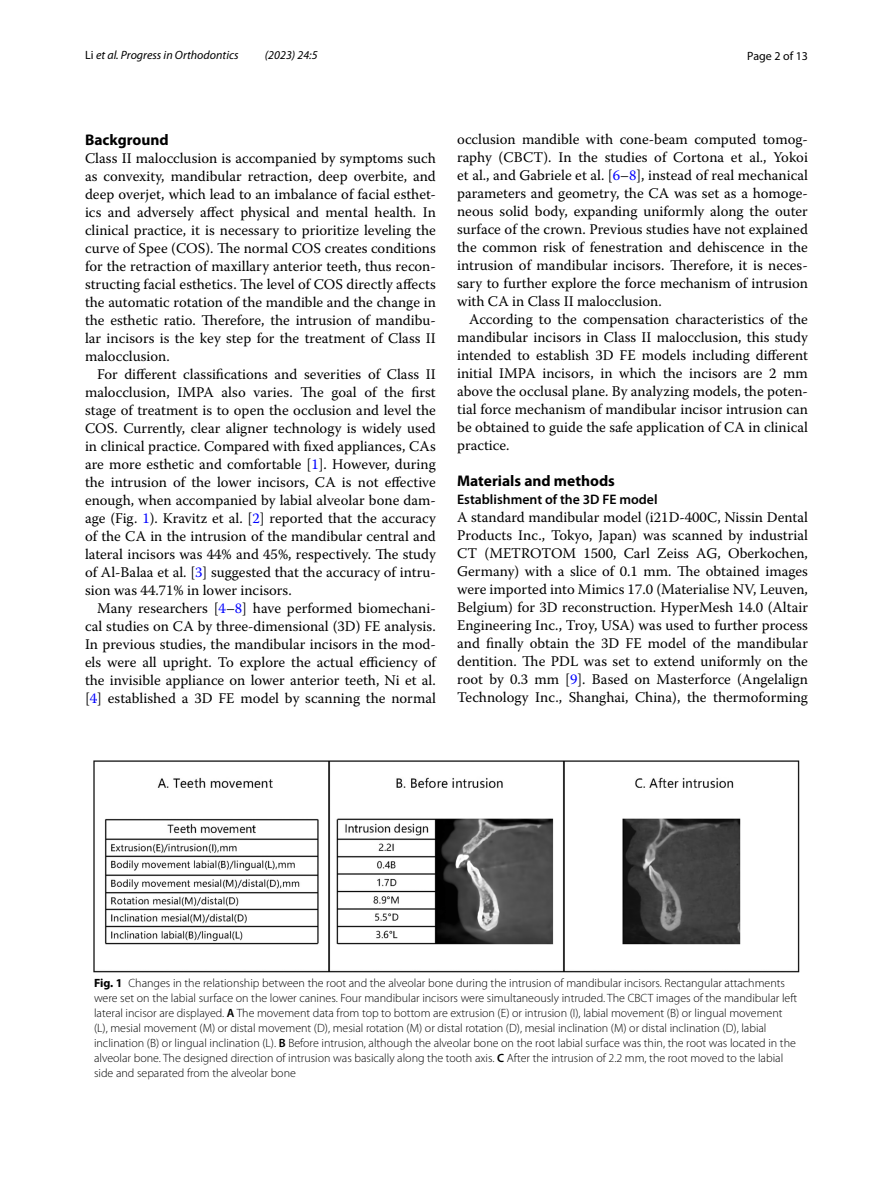
<style>
.page{position:relative;width:893px;height:1187px;background:#fff}
.page>*{position:absolute;margin:0;border:0;box-sizing:border-box;transform-origin:0 0}
.t1{font:700 15.45px "Myriad Pro";color:#000}
.t2{font:14.7px/18px "Warnock Pro";color:#000;text-align:justify}
.t3{font:600 13.8px "Myriad Pro";color:#000}
.t4{font:300 12px/15px "Myriad Pro";color:#000}
.t5{font:italic 12px "Myriad Pro";color:#000}
.t6{font:12px "Myriad Pro";color:#000}
.s1{font-style:normal}
.s2{color:#00f}
.s3{font-weight:700}
.s4{font-weight:600}
</style>
<div class="page">
<img style="left:94px;top:760px;width:705px;height:212px">
<p class="t5" style="left:85px;top:48px;width:155px"><span class="s1">Li</span> et al. Progress in Orthodontics</p>
<p class="t5" style="left:265px;top:48px;width:54px">(2023) 24:5</p>
<p class="t6" style="left:747px;top:48px;width:62px">Page 2 of 13</p>
<p class="t1" style="left:85px;top:129px;width:85px">Background</p>
<p class="t2" style="left:85px;top:148px;width:352px">Class II malocclusion is accompanied by symptoms such as convexity, mandibular retraction, deep overbite, and deep overjet, which lead to an imbalance of facial esthet&shy;ics and adversely affect physical and mental health. In clinical practice, it is necessary to prioritize leveling the curve of Spee (COS). The normal COS creates conditions for the retraction of maxillary anterior teeth, thus recon&shy;structing facial esthetics. The level of COS directly affects the automatic rotation of the mandible and the change in the esthetic ratio. Therefore, the intrusion of mandibu&shy;lar incisors is the key step for the treatment of Class II malocclusion.</p>
<p class="t2" style="left:85px;top:364px;width:352px;text-indent:12px">For different classifications and severities of Class II malocclusion, IMPA also varies. The goal of the first stage of treatment is to open the occlusion and level the COS. Currently, clear aligner technology is widely used in clinical practice. Compared with fixed appliances, CAs are more esthetic and comfortable [<span class="s2">1</span>]. However, during the intrusion of the lower incisors, CA is not effective enough, when accompanied by labial alveolar bone dam&shy;age (Fig. <span class="s2">1</span>). Kravitz et al. [<span class="s2">2</span>] reported that the accuracy of the CA in the intrusion of the mandibular central and lateral incisors was 44% and 45%, respectively. The study of Al-Balaa et al. [<span class="s2">3</span>] suggested that the accuracy of intru&shy;sion was 44.71% in lower incisors.</p>
<p class="t2" style="left:85px;top:598px;width:352px;text-indent:12px">Many researchers [<span class="s2">4</span>–<span class="s2">8</span>] have performed biomechani&shy;cal studies on CA by three-dimensional (3D) FE analysis.<br>In previous studies, the mandibular incisors in the mod&shy;els were all upright. To explore the actual efficiency of the invisible appliance on lower anterior teeth, Ni et al. [<span class="s2">4</span>] established a 3D FE model by scanning the normal</p>
<p class="t2" style="left:457px;top:130px;width:352px">occlusion mandible with cone-beam computed tomog&shy;raphy (CBCT). In the studies of Cortona et al., Yokoi et al., and Gabriele et al. [<span class="s2">6</span>–<span class="s2">8</span>], instead of real mechanical parameters and geometry, the CA was set as a homoge&shy;neous solid body, expanding uniformly along the outer surface of the crown. Previous studies have not explained the common risk of fenestration and dehiscence in the intrusion of mandibular incisors. Therefore, it is neces&shy;sary to further explore the force mechanism of intrusion with CA in Class II malocclusion.</p>
<p class="t2" style="left:457px;top:310px;width:352px;text-indent:12px">According to the compensation characteristics of the mandibular incisors in Class II malocclusion, this study intended to establish 3D FE models including different initial IMPA incisors, in which the incisors are 2 mm above the occlusal plane. By analyzing models, the poten&shy;tial force mechanism of mandibular incisor intrusion can be obtained to guide the safe application of CA in clinical practice.</p>
<p class="t1" style="left:457px;top:470px;width:159px">Materials and methods</p>
<p class="t3" style="left:457px;top:490px;width:202px">Establishment of the 3D FE model</p>
<p class="t2" style="left:457px;top:508px;width:352px">A standard mandibular model (i21D-400C, Nissin Dental Products Inc., Tokyo, Japan) was scanned by industrial CT (METROTOM 1500, Carl Zeiss AG, Oberkochen, Germany) with a slice of 0.1 mm. The obtained images were imported into Mimics 17.0 (Materialise NV, Leuven, Belgium) for 3D reconstruction. HyperMesh 14.0 (Altair Engineering Inc., Troy, USA) was used to further process and finally obtain the 3D FE model of the mandibular dentition. The PDL was set to extend uniformly on the root by 0.3 mm [<span class="s2">9</span>]. Based on Masterforce (Angelalign Technology Inc., Shanghai, China), the thermoforming</p>
<p class="t4" style="left:94px;top:975px;width:705px"><span class="s3">Fig. 1</span> Changes in the relationship between the root and the alveolar bone during the intrusion of mandibular incisors. Rectangular attachments were set on the labial surface on the lower canines. Four mandibular incisors were simultaneously intruded. The CBCT images of the mandibular left lateral incisor are displayed. <span class="s4">A</span> The movement data from top to bottom are extrusion (E) or intrusion (I), labial movement (B) or lingual movement (L), mesial movement (M) or distal movement (D), mesial rotation (M) or distal rotation (D), mesial inclination (M) or distal inclination (D), labial inclination (B) or lingual inclination (L). <span class="s4">B</span> Before intrusion, although the alveolar bone on the root labial surface was thin, the root was located in the alveolar bone. The designed direction of intrusion was basically along the tooth axis. <span class="s4">C</span> After the intrusion of 2.2 mm, the root moved to the labial side and separated from the alveolar bone</p>
</div>
